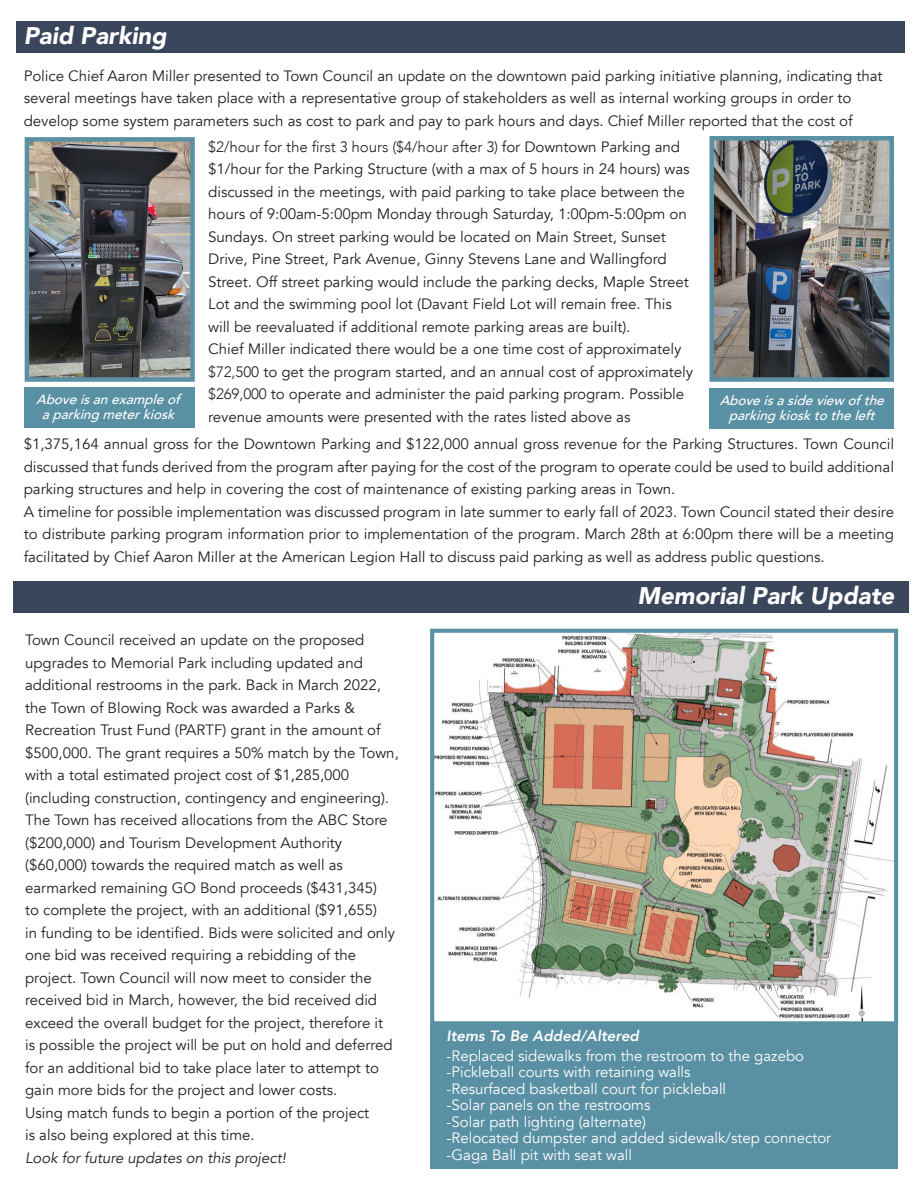
<style>
.page{position:relative;width:918px;height:1188px;background:#fff}
.page>*{position:absolute;margin:0;border:0;box-sizing:border-box;transform-origin:0 0}
.t1{font:italic 900 24px "Avenir";color:#fff}
.t2{font:15px/22.5px "Avenir";color:#231f20}
.t3{font:15px "Avenir";color:#fff}
.t4{font:italic 15px "Avenir";color:#231f20}
.t5{font:italic 800 15px "Avenir";color:#fff}
.t6{font:italic 500 13.5px/15px "Avenir";color:#fff;text-align:center}
.s1{font-weight:300}
</style>
<div class="page">
<div style="left:16px;top:22px;width:888px;height:31px;background:#3a465c"></div>
<img style="left:715px;top:141px;width:174px;height:236px">
<div style="left:710px;top:136px;width:184px;height:246px;border:4px solid #5a90a3"></div>
<div style="left:710px;top:388px;width:184px;height:41px;background:#5a90a3"></div>
<img style="left:30px;top:142px;width:160px;height:235px">
<div style="left:25px;top:137px;width:170px;height:245px;border:4px solid #5a90a3"></div>
<div style="left:25px;top:387px;width:170px;height:41px;background:#5a90a3"></div>
<div style="left:14px;top:581px;width:895px;height:32px;background:#3a465c"></div>
<img style="left:435px;top:634px;width:458px;height:386px">
<div style="left:430px;top:629px;width:468px;height:396px;border:4px solid #5a90a3"></div>
<div style="left:430px;top:1024px;width:468px;height:145px;background:#5a90a3"></div>
<p class="t1" style="left:24px;top:16px;width:144px">Paid Parking</p>
<p class="t2" style="left:24px;top:65px;width:861px">Police Chief Aaron Miller presented to Town Council an update on the downtown paid parking initiative planning, indicating that several meetings have taken place with a representative group of stakeholders as well as internal working groups in order to</p>
<p class="t2" style="left:24px;top:110px;width:830px">develop some system parameters such as cost to park and pay to park hours and days. Chief Miller reported that the cost of</p>
<p class="t2" style="left:208px;top:136px;width:483px"><span class="s1">$2/hour for the first 3 hours ($4/hour after 3)</span> for Downtown Parking and $1/hour for the Parking Structure (with a max of 5 hours in 24 hours) was discussed in the meetings, with paid parking to take place between the hours of 9:00am-5:00pm Monday through Saturday, 1:00pm-5:00pm on Sundays. On street parking would be located on Main Street, Sunset Drive, Pine Street, Park Avenue, Ginny Stevens Lane and Wallingford Street. Off street parking would include the parking decks, Maple Street Lot and the swimming pool lot (Davant Field Lot will remain free. This will be reevaluated if additional remote parking areas are built).</p>
<p class="t2" style="left:208px;top:338px;width:487px">Chief Miller indicated there would be a one time cost of approximately <span class="s1">$72,500</span> to get the program started, and an annual cost of approximately <span class="s1">$269,000</span> to operate and administer the paid parking program. Possible revenue amounts were presented with the rates listed above as</p>
<p class="t2" style="left:24px;top:433px;width:872px;text-align:justify">$1,375,164 annual gross for the Downtown Parking and $122,000 annual gross revenue for the Parking Structures. Town Council discussed that funds derived from the program after paying for the cost of the program to operate could be used to build additional parking structures and help in covering the cost of maintenance of existing parking areas in Town.</p>
<p class="t2" style="left:24px;top:501px;width:872px;text-align:justify">A timeline for possible implementation was discussed program in late summer to early fall of 2023. Town Council stated their desire to distribute parking program information prior to implementation of the program. March 28th at 6:00pm there will be a meeting facilitated by Chief Aaron Miller at the American Legion Hall to discuss paid parking as well as address public questions.</p>
<p class="t6" style="left:36px;top:393px;width:145px">Above is an example of</p>
<p class="t6" style="left:42px;top:408px;width:134px">a parking meter kiosk</p>
<p class="t6" style="left:720px;top:393px;width:168px">Above is a side view of the parking kiosk to the left</p>
<p class="t2" style="left:25px;top:629px;width:341px">Town Council received an update on the proposed</p>
<p class="t2" style="left:25px;top:652px;width:339px">upgrades to Memorial Park including updated and</p>
<p class="t2" style="left:25px;top:674px;width:357px">additional restrooms in the park. Back in March 2022,</p>
<p class="t2" style="left:25px;top:697px;width:331px">the Town of Blowing Rock was awarded a Parks &amp;</p>
<p class="t2" style="left:25px;top:719px;width:375px">Recreation Trust Fund (PARTF) grant in the amount of $500,000. The grant requires a 50% match by the Town, with a total estimated project cost of $1,285,000</p>
<p class="t2" style="left:25px;top:787px;width:365px;text-align:justify">(including construction, contingency and engineering).<br>The Town has received allocations from the ABC Store ($200,000) and Tourism Development Authority</p>
<p class="t2" style="left:25px;top:854px;width:319px">($60,000) towards the required match as well as</p>
<p class="t2" style="left:25px;top:877px;width:353px">earmarked remaining GO Bond proceeds ($431,345)</p>
<p class="t2" style="left:25px;top:899px;width:353px">to complete the project, with an additional ($91,655)</p>
<p class="t2" style="left:25px;top:922px;width:371px">in funding to be identified. Bids were solicited and only</p>
<p class="t2" style="left:25px;top:944px;width:333px">one bid was received requiring a rebidding of the</p>
<p class="t2" style="left:25px;top:967px;width:348px">project. Town Council will now meet to consider the</p>
<p class="t2" style="left:25px;top:989px;width:353px">received bid in March, however, the bid received did</p>
<p class="t2" style="left:25px;top:1012px;width:359px">exceed the overall budget for the project, therefore it</p>
<p class="t2" style="left:25px;top:1034px;width:369px">is possible the project will be put on hold and deferred</p>
<p class="t2" style="left:25px;top:1057px;width:355px">for an additional bid to take place later to attempt to</p>
<p class="t2" style="left:25px;top:1079px;width:314px">gain more bids for the project and lower costs.</p>
<p class="t2" style="left:25px;top:1102px;width:346px">Using match funds to begin a portion of the project</p>
<p class="t2" style="left:25px;top:1124px;width:231px">is also being explored at this time.</p>
<p class="t4" style="left:25px;top:1149px;width:262px">Look for future updates on this project!</p>
<p class="t1" style="left:637px;top:576px;width:258px">Memorial Park Update</p>
<p class="t5" style="left:447px;top:1027px;width:194px">Items To Be Added/Altered</p>
<p class="t3" style="left:447px;top:1047px;width:359px">-Replaced sidewalks from the restroom to the gazebo</p>
<p class="t3" style="left:447px;top:1063px;width:246px">-Pickleball courts with retaining walls</p>
<p class="t3" style="left:447px;top:1080px;width:281px">-Resurfaced basketball court for pickleball</p>
<p class="t3" style="left:447px;top:1096px;width:205px">-Solar panels on the restrooms</p>
<p class="t3" style="left:447px;top:1113px;width:201px">-Solar path lighting (alternate)</p>
<p class="t3" style="left:447px;top:1129px;width:386px">-Relocated dumpster and added sidewalk/step connector</p>
<p class="t3" style="left:447px;top:1146px;width:187px">-Gaga Ball pit with seat wall</p>
</div>
